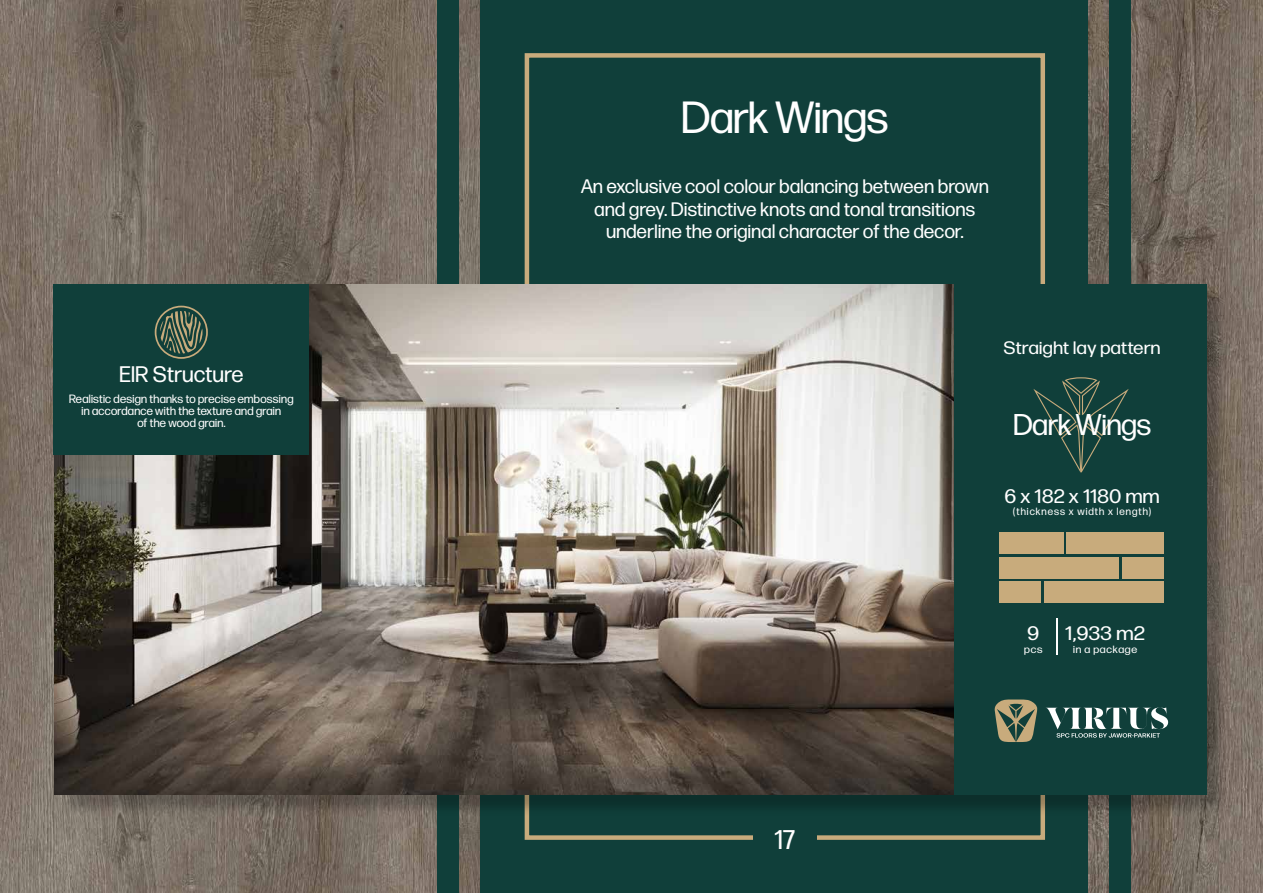
<style>
.page{position:relative;width:1263px;height:893px;background:#103f3a}
.page>*{position:absolute;margin:0;border:0;box-sizing:border-box;transform-origin:0 0}
.t1{font:45px "Forma DJR Display";color:#fff}
.t2{font:30px "Forma DJR Display";color:#fff}
.t3{font:27px "Forma DJR Display";color:#fff}
.t4{font:22.5px "Forma DJR Display";letter-spacing:.025em;color:#fff}
.t5{font:19.5px/22.5px "Forma DJR Display";letter-spacing:.025em;color:#fff;text-align:center}
.t6{font:19.5px "Forma DJR Display";letter-spacing:.025em;color:#fff;scale:1.1 1}
.t7{font:19.5px "Forma DJR Display";letter-spacing:.025em;color:#fff;scale:1.13 1}
.t8{font:18px "Forma DJR Display";letter-spacing:.025em;color:#fff;scale:1.08 1}
.t9{font:12px/12px "Forma DJR Display";letter-spacing:.025em;color:#fff;text-align:center}
.t10{font:10.5px "Forma DJR Display";letter-spacing:.1em;color:#fff}
.t11{font:10.5px "Forma DJR Display";letter-spacing:.07em;color:#fff;scale:1.08 1}
.t12{font:10.5px "Forma DJR Display";letter-spacing:.1em;color:#fff;scale:1.08 1}
</style>
<div class="page">
<img style="left:0;top:0;width:479px;height:893px">
<img style="left:1088px;top:0;width:175px;height:893px">
<div style="left:438px;top:0;width:21px;height:893px;background:#103f3a"></div>
<div style="left:1110px;top:0;width:21px;height:893px;background:#103f3a"></div>
<div style="left:62px;top:288px;width:1166px;height:529px;background:#000;opacity:.25"></div>
<div style="left:58px;top:284px;width:1148px;height:511px;background:#103f3a"></div>
<img style="left:54px;top:284px;width:900px;height:511px">
<div style="left:54px;top:284px;width:255px;height:170px;background:#103f3a"></div>
<svg style="left:155px;top:306px;width:53px;height:53px"></svg>
<svg style="left:994px;top:699px;width:43px;height:43px"></svg>
<svg style="left:1046px;top:707px;width:122px;height:31px"></svg>
<svg style="left:1033px;top:377px;width:96px;height:95px"></svg>
<div style="left:1066px;top:532px;width:97px;height:22px;background:#c8ab7c"></div>
<div style="left:999px;top:557px;width:120px;height:22px;background:#c8ab7c"></div>
<div style="left:1122px;top:557px;width:41px;height:22px;background:#c8ab7c"></div>
<div style="left:1044px;top:582px;width:119px;height:21px;background:#c8ab7c"></div>
<div style="left:999px;top:532px;width:64px;height:22px;background:#c8ab7c"></div>
<div style="left:999px;top:582px;width:42px;height:21px;background:#c8ab7c"></div>
<hr style="left:1056px;top:618px;width:1px;height:37px;background:#fff">
<p class="t4" style="left:119px;top:360px;width:125px">EIR Structure</p>
<p class="t9" style="left:69px;top:392px;width:226px">Realistic design thanks to precise embossing in accordance with the texture and grain<br>of the wood grain.</p>
<h1 class="t1" style="left:681px;top:90px;width:208px">Dark Wings</h1>
<p class="t5" style="left:581px;top:175px;width:409px">An exclusive cool colour balancing between brown and grey. Distinctive knots and tonal transitions underline the original character of the decor.</p>
<p class="t8" style="left:1004px;top:336px;width:146px">Straight lay pattern</p>
<h2 class="t2" style="left:1013px;top:407px;width:139px">Dark Wings</h2>
<p class="t6" style="left:1005px;top:484px;width:142px">6 x 182 x 1180 mm</p>
<p class="t10" style="left:1013px;top:505px;width:139px">(thickness x width x length)</p>
<p class="t7" style="left:1027px;top:622px;width:12px">9</p>
<p class="t12" style="left:1024px;top:643px;width:18px">pcs</p>
<p class="t7" style="left:1065px;top:622px;width:72px">1,933 m2</p>
<p class="t11" style="left:1073px;top:643px;width:61px">in a package</p>
<h3 class="t3" style="left:775px;top:823px;width:21px">17</h3>
</div>
